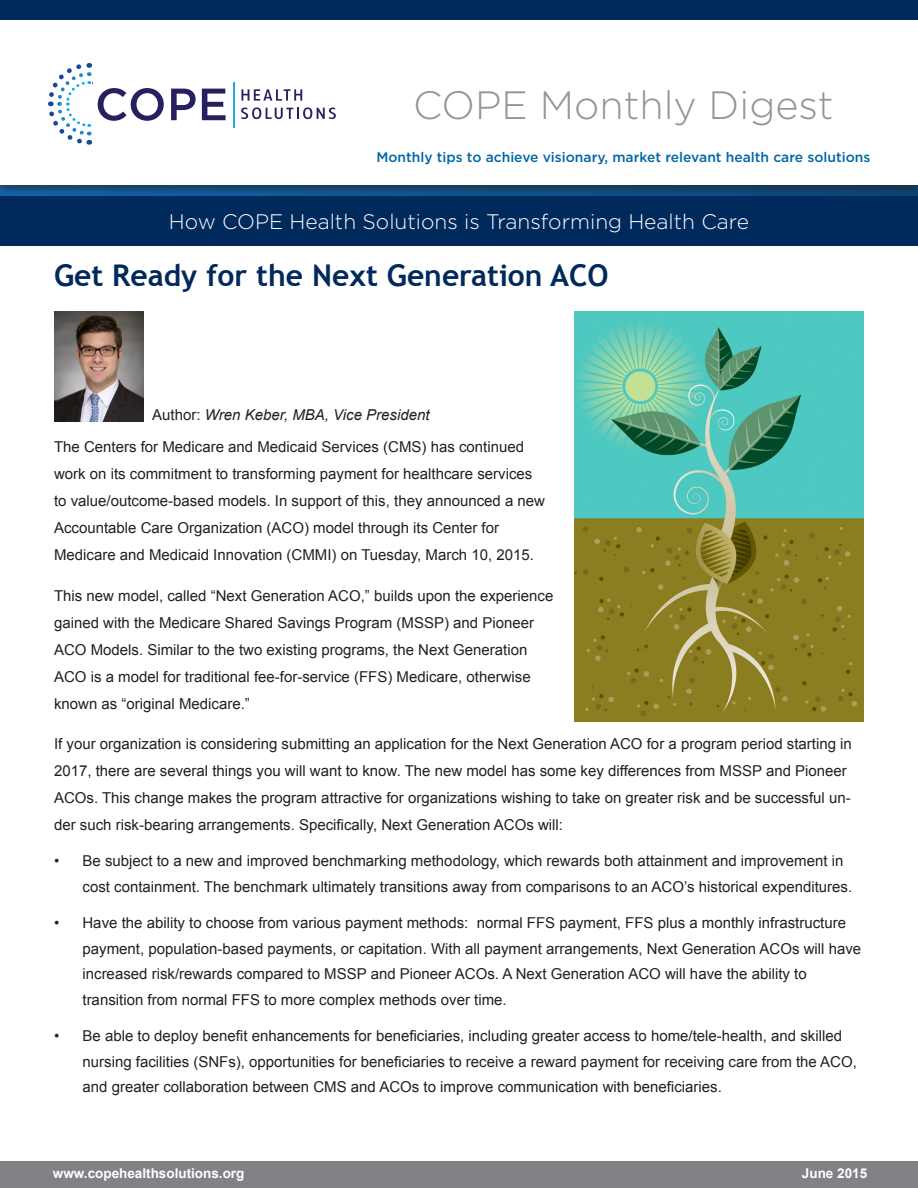
<style>
.page{position:relative;width:918px;height:1188px;background:#fff}
.page>*{position:absolute;margin:0;border:0;box-sizing:border-box;transform-origin:0 0}
.t1{font:300 39.45px "Gotham";color:#939598}
.t2{font:700 30px "Trebuchet MS";color:#00295c}
.t3{font:300 21px "Gotham";color:#fff}
.t4{font:15px/27px "Arial";color:#231f20}
.t5{font:italic 15px "Arial";color:#231f20}
.t6{font:500 13.8px "Gotham";color:#0067a5}
.t7{font:700 13.5px "Arial";color:#fff}
.s1{font-style:normal}
</style>
<div class="page">
<img style="left:575px;top:311px;width:289px;height:411px">
<div style="left:0;top:0;width:918px;height:197px;background:#231f20;opacity:.6"></div>
<div style="left:0;top:2px;width:918px;height:182px;background:#fff"></div>
<div style="left:0;top:0;width:918px;height:19px;background:#00295c"></div>
<div style="left:0;top:1161px;width:918px;height:27px;background:#808285"></div>
<div style="left:0;top:197px;width:918px;height:49px;background:#00295c"></div>
<svg style="left:48px;top:63px;width:44px;height:82px"></svg>
<svg style="left:98px;top:88px;width:66px;height:33px"></svg>
<svg style="left:171px;top:89px;width:25px;height:31px"></svg>
<svg style="left:202px;top:89px;width:24px;height:31px"></svg>
<svg style="left:241px;top:89px;width:61px;height:12px"></svg>
<svg style="left:241px;top:107px;width:95px;height:12px"></svg>
<hr style="left:233px;top:82px;width:2px;height:46px;background:#24aae1">
<img style="left:54px;top:311px;width:90px;height:111px">
<p class="t1" style="left:413px;top:84px;width:422px">COPE Monthly Digest</p>
<p class="t6" style="left:376px;top:149px;width:495px">Monthly tips to achieve visionary, market relevant health care solutions</p>
<p class="t3" style="left:169px;top:210px;width:582px">How COPE Health Solutions is Transforming Health Care</p>
<p class="t2" style="left:54px;top:256px;width:556px">Get Ready for the Next Generation ACO</p>
<p class="t5" style="left:152px;top:405px;width:279px"><span class="s1">Author:</span> Wren Keber, MBA, Vice President</p>
<p class="t4" style="left:54px;top:434px;width:493px">The Centers for Medicare and Medicaid Services (CMS) has continued work on its commitment to transforming payment for healthcare services to value/outcome-based models. In support of this, they announced a new Accountable Care Organization (ACO) model through its Center for Medicare and Medicaid Innovation (CMMI) on Tuesday, March 10, 2015.</p>
<p class="t4" style="left:54px;top:582px;width:501px">This new model, called “Next Generation ACO,” builds upon the experience gained with the Medicare Shared Savings Program (MSSP) and Pioneer ACO Models. Similar to the two existing programs, the Next Generation ACO is a model for traditional fee-for-service (FFS) Medicare, otherwise known as “original Medicare.”</p>
<p class="t4" style="left:54px;top:731px;width:799px">If your organization is considering submitting an application for the Next Generation ACO for a program period starting in 2017, there are several things you will want to know. The new model has some key differences from MSSP and Pioneer ACOs. This change makes the program attractive for organizations wishing to take on greater risk and be successful un&shy;der such risk-bearing arrangements. Specifically, Next Generation ACOs will:</p>
<p class="t4" style="left:82px;top:849px;width:771px;line-height:25.5px;text-indent:-28px">• Be subject to a new and improved benchmarking methodology, which rewards both attainment and improvement in cost containment. The benchmark ultimately transitions away from comparisons to an ACO’s historical expenditures.</p>
<p class="t4" style="left:82px;top:910px;width:780px;line-height:25.5px;text-indent:-28px">• Have the ability to choose from various payment methods: normal FFS payment, FFS plus a monthly infrastructure payment, population-based payments, or capitation. With all payment arrangements, Next Generation ACOs will have increased risk/rewards compared to MSSP and Pioneer ACOs. A Next Generation ACO will have the ability to transition from normal FFS to more complex methods over time.</p>
<p class="t4" style="left:82px;top:1023px;width:776px;line-height:25.5px;text-indent:-28px">• Be able to deploy benefit enhancements for beneficiaries, including greater access to home/tele-health, and skilled nursing facilities (SNFs), opportunities for beneficiaries to receive a reward payment for receiving care from the ACO, and greater collaboration between CMS and ACOs to improve communication with beneficiaries.</p>
<p class="t7" style="left:53px;top:1165px;width:193px">www.copehealthsolutions.org</p>
<p class="t7" style="left:802px;top:1165px;width:67px">June 2015</p>
</div>
